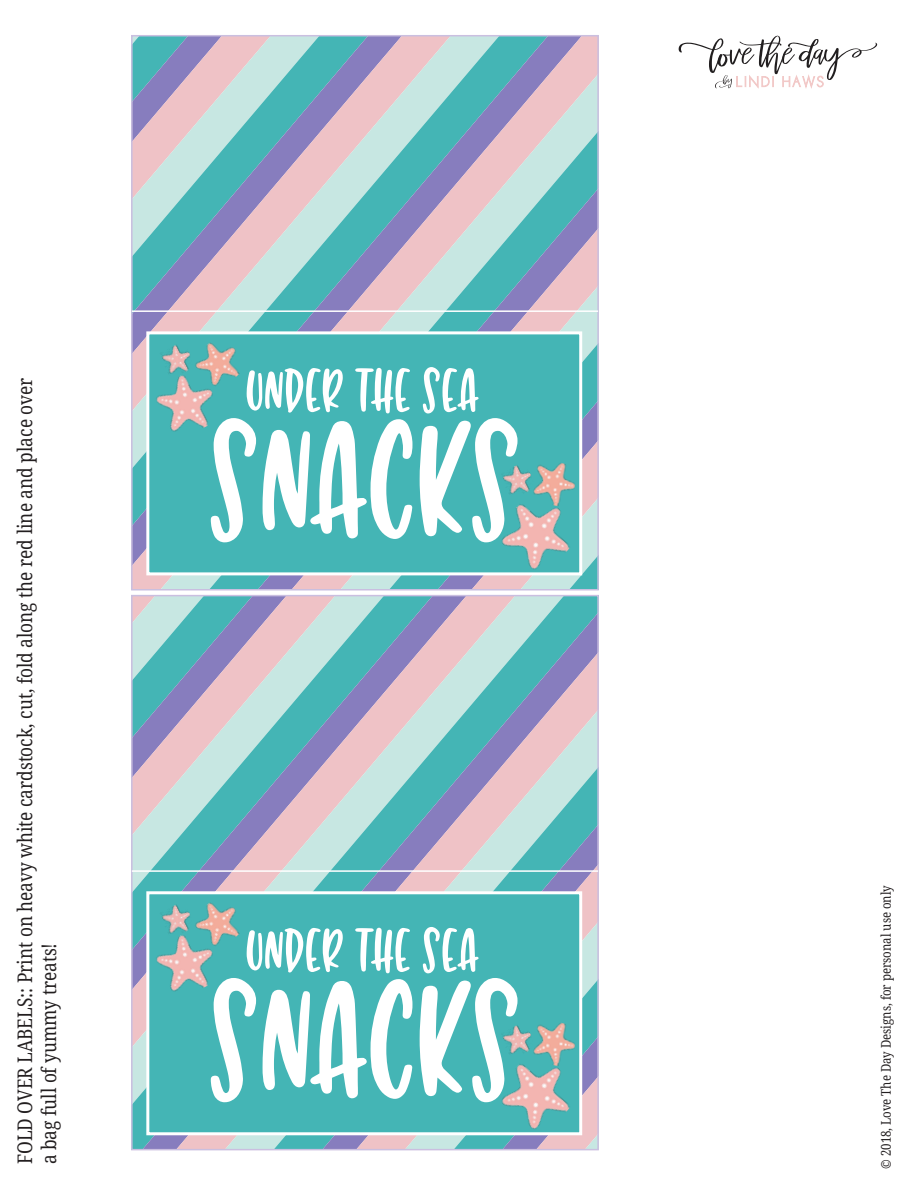
<style>
.page{position:relative;width:918px;height:1188px;background:#fff}
.page>*{position:absolute;margin:0;border:0;box-sizing:border-box;transform-origin:0 0}
.t1{font:165.9px "Succulent";color:#fff}
.t2{font:61.95px "Succulent";color:#fff}
.t3{font:20.1px/24.2px "Droid Serif";color:#231f20;scale:.86 1}
.t4{font:13.35px "Droid Serif";color:#231f20;scale:.86 1}
</style>
<div class="page">
<svg style="left:131px;top:35px;width:468px;height:556px;background:#a4bbc8"></svg>
<div style="left:146px;top:331px;width:436px;height:244px;background:#44b5b5;border:3px solid #fff"></div>
<hr style="left:132px;top:310px;width:466px;height:2px;background:#fff">
<img style="left:149px;top:366px;width:64px;height:76px">
<img style="left:503px;top:465px;width:26px;height:21px">
<img style="left:158px;top:345px;width:31px;height:34px">
<img style="left:491px;top:486px;width:94px;height:95px">
<img style="left:189px;top:333px;width:61px;height:61px">
<img style="left:529px;top:459px;width:50px;height:49px">
<svg style="left:131px;top:595px;width:468px;height:555px;background:#a1bbc7"></svg>
<div style="left:146px;top:891px;width:436px;height:244px;background:#44b5b5;border:3px solid #fff"></div>
<hr style="left:132px;top:870px;width:466px;height:2px;background:#fff">
<img style="left:149px;top:926px;width:64px;height:76px">
<img style="left:503px;top:1025px;width:26px;height:21px">
<img style="left:158px;top:904px;width:31px;height:35px">
<img style="left:491px;top:1046px;width:94px;height:95px">
<img style="left:189px;top:893px;width:61px;height:61px">
<img style="left:529px;top:1018px;width:50px;height:50px">
<svg style="left:678px;top:36px;width:199px;height:53px"></svg>
<p class="t3" style="left:13px;top:1164px;width:916px;rotate:-90deg">FOLD OVER LABELS:: Print on heavy white cardstock, cut, fold along the red line and place over a bag full of yummy treats!</p>
<h2 class="t2" style="left:246px;top:356px;width:234px">UNDER THE SEA</h2>
<h1 class="t1" style="left:209px;top:388px;width:313px">SNACKS</h1>
<h2 class="t2" style="left:246px;top:916px;width:234px">UNDER THE SEA</h2>
<h1 class="t1" style="left:209px;top:948px;width:313px">SNACKS</h1>
<p class="t4" style="left:878px;top:1169px;width:331px;rotate:-90deg">© 2018, Love The Day Designs, for personal use only</p>
</div>
